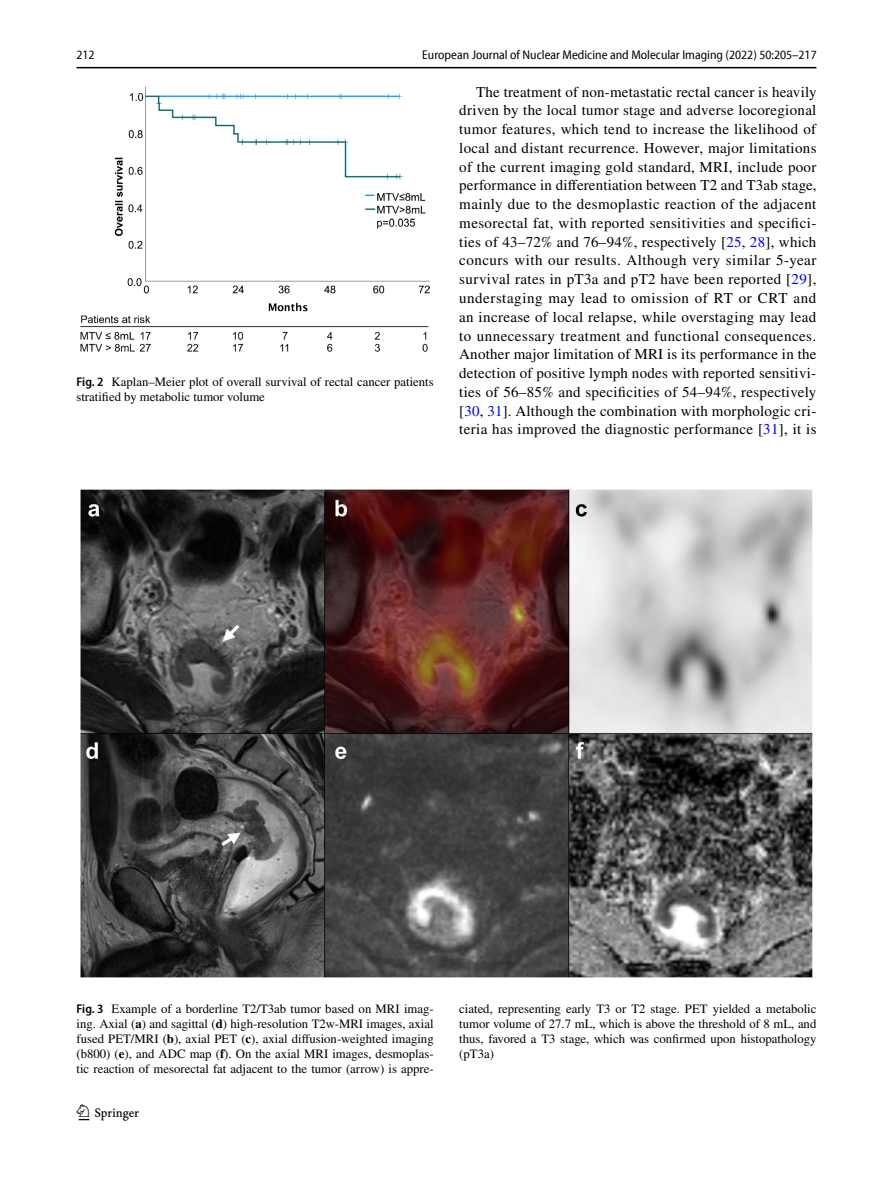
<style>
.page{position:relative;width:893px;height:1187px;background:#fff}
.page>*{position:absolute;margin:0;border:0;box-sizing:border-box;transform-origin:0 0}
.t1{font:22.5px "Springnew Regular 2";color:#000}
.t2{font:15px/18.8px "STIX";letter-spacing:.02em;color:#000;text-align:justify}
.t3{font:12.75px/15px "STIX";color:#000;text-align:justify}
.t4{font:semi-condensed 12.75px "Myriad Pro Unic";color:#000}
.s1{font-family:"Myriad Pro";font-weight:600;font-stretch:semi-condensed}
.s2{color:#00f}
.s3{font-weight:700}
</style>
<div class="page">
<hr style="left:77px;top:67px;width:739px;height:1px;background:#000">
<img style="left:81px;top:87px;width:348px;height:264px">
<img style="left:81px;top:489px;width:731px;height:488px">
<p class="t4" style="left:77px;top:50px;width:20px">212</p>
<p class="t4" style="left:422px;top:50px;width:396px">European Journal of Nuclear Medicine and Molecular Imaging (2022) 50:205–217</p>
<p class="t3" style="left:77px;top:375px;width:359px"><span class="s1">Fig. 2</span> Kaplan–Meier plot of overall survival of rectal cancer patients stratified by metabolic tumor volume</p>
<p class="t2" style="left:459px;top:83px;width:359px;text-indent:17px">The treatment of non-metastatic rectal cancer is heavily driven by the local tumor stage and adverse locoregional tumor features, which tend to increase the likelihood of local and distant recurrence. However, major limitations of the current imaging gold standard, MRI, include poor performance in differentiation between T2 and T3ab stage, mainly due to the desmoplastic reaction of the adjacent mesorectal fat, with reported sensitivities and specifici&shy;ties of 43–72% and 76–94%, respectively [<span class="s2">25</span>, <span class="s2">28</span>], which concurs with our results. Although very similar 5-year survival rates in pT3a and pT2 have been reported [<span class="s2">29</span>], understaging may lead to omission of RT or CRT and an increase of local relapse, while overstaging may lead to unnecessary treatment and functional consequences.<br>Another major limitation of MRI is its performance in the detection of positive lymph nodes with reported sensitivi&shy;ties of 56–85% and specificities of 54–94%, respectively [<span class="s2">30</span>, <span class="s2">31</span>]. Although the combination with morphologic cri&shy;teria has improved the diagnostic performance [<span class="s2">31</span>], it is</p>
<p class="t3" style="left:77px;top:1001px;width:359px"><span class="s1">Fig. 3</span> Example of a borderline T2/T3ab tumor based on MRI imag&shy;ing. Axial (<span class="s3">a</span>) and sagittal (<span class="s3">d</span>) high-resolution T2w-MRI images, axial fused PET/MRI (<span class="s3">b</span>), axial PET (<span class="s3">c</span>), axial diffusion-weighted imaging (b800) (<span class="s3">e</span>), and ADC map (<span class="s3">f</span>). On the axial MRI images, desmoplas&shy;tic reaction of mesorectal fat adjacent to the tumor (arrow) is appre-</p>
<p class="t3" style="left:459px;top:1001px;width:359px">ciated, representing early T3 or T2 stage. PET yielded a metabolic tumor volume of 27.7 mL, which is above the threshold of 8 mL, and thus, favored a T3 stage, which was confirmed upon histopathology (pT3a)</p>
<h1 class="t1" style="left:79px;top:1104px;width:62px">1 3</h1>
</div>
